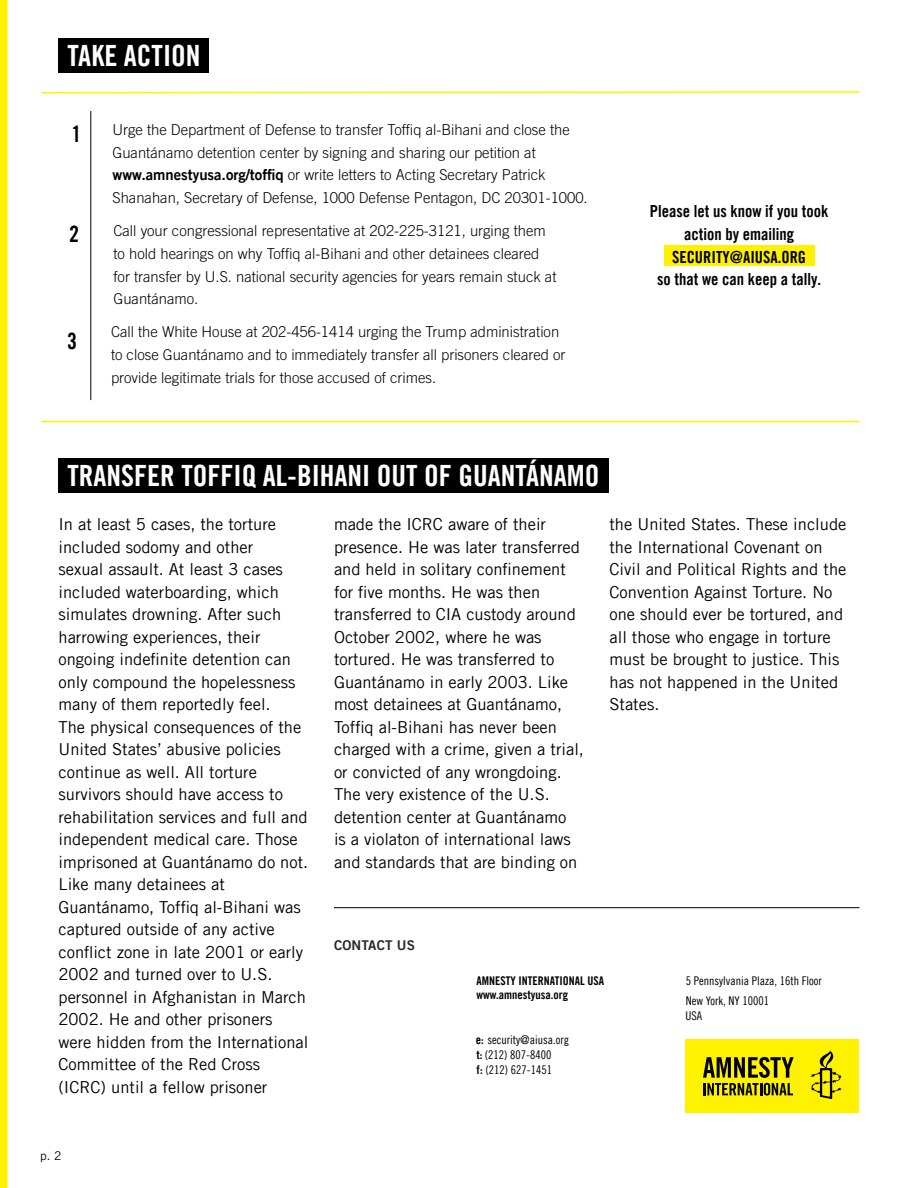
<style>
.page{position:relative;width:918px;height:1188px;background:#fff}
.page>*{position:absolute;margin:0;border:0;box-sizing:border-box;transform-origin:0 0}
.t1{font:29.4px "Amnesty Trade Gothic Bd Cn 20";color:#fff}
.t2{font:22.5px "Amnesty Trade Gothic Bd Cn 20";color:#000}
.t3{font:16.65px/22.8px "Amnesty Trade Gothic Bd Cn 20";color:#000;text-align:center}
.t4{font:16.5px/22.5px "Amnesty Trade Gothic";color:#000}
.t5{font:300 15px/22.8px "Amnesty Trade Gothic";color:#000}
.t6{font:13.5px "Amnesty Trade Gothic Bd 2";letter-spacing:.01em;color:#292829}
.t7{font:12px/15px "Amnesty Trade Gothic Cn 18";color:#000}
.t8{font:12px/13.5px "Amnesty Trade Gothic Bd Cn 20";color:#000}
.t9{font:12px "Amnesty Trade Gothic";color:#000}
.s1{font-family:"Amnesty Trade Gothic Bd 2";font-weight:400}
.s2{font-family:"Amnesty Trade Gothic Bd Cn 20"}
</style>
<div class="page">
<div style="left:664px;top:245px;width:151px;height:21px;background:#fff200"></div>
<div style="left:0;top:0;width:8px;height:1188px;background:#fef200"></div>
<div style="left:686px;top:1040px;width:173px;height:73px;background:#fff200"></div>
<svg style="left:811px;top:1051px;width:31px;height:48px"></svg>
<svg style="left:703px;top:1057px;width:91px;height:39px"></svg>
<div style="left:58px;top:39px;width:151px;height:34px;background:#000"></div>
<div style="left:58px;top:458px;width:551px;height:34px;background:#000"></div>
<svg style="left:41px;top:91px;width:819px;height:3px"></svg>
<hr style="left:91px;top:111px;width:1px;height:289px;background:#000">
<hr style="left:41px;top:421px;width:819px;height:1px;background:#fff200">
<hr style="left:334px;top:907px;width:525px;height:1px;background:#000">
<h1 class="t1" style="left:67px;top:38px;width:135px">TAKE ACTION</h1>
<h2 class="t2" style="left:72px;top:121px;width:11px">1</h2>
<h2 class="t2" style="left:69px;top:220px;width:11px">2</h2>
<h2 class="t2" style="left:67px;top:328px;width:11px">3</h2>
<p class="t5" style="left:113px;top:118px;width:477px">Urge the Department of Defense to transfer Toffiq al-Bihani and close the Guantánamo detention center by signing and sharing our petition at <span class="s1">www.amnestyusa.org/toffiq</span> or write letters to Acting Secretary Patrick Shanahan, Secretary of Defense, 1000 Defense Pentagon, DC 20301-1000.</p>
<p class="t5" style="left:114px;top:219px;width:444px">Call your congressional representative at 202-225-3121, urging them to hold hearings on why Toffiq al-Bihani and other detainees cleared for transfer by U.S. national security agencies for years remain stuck at Guantánamo.</p>
<p class="t5" style="left:111px;top:321px;width:456px">Call the White House at 202-456-1414 urging the Trump administration to close Guantánamo and to immediately transfer all prisoners cleared or provide legitimate trials for those accused of crimes.</p>
<p class="t3" style="left:650px;top:199px;width:180px">Please let us know if you took action by emailing<br>SECURITY@AIUSA.ORG<br>so that we can keep a tally.</p>
<h1 class="t1" style="left:67px;top:457px;width:534px">TRANSFER TOFFIQ AL-BIHANI OUT OF GUANTÁNAMO</h1>
<p class="t4" style="left:334px;top:513px;width:251px">made the ICRC aware of their presence. He was later transferred and held in solitary confinement for five months. He was then transferred to CIA custody around<br>October 2002, where he was tortured. He was transferred to<br>Guantánamo in early 2003. Like most detainees at Guantánamo,<br>Toffiq al-Bihani has never been charged with a crime, given a trial, or convicted of any wrongdoing.<br>The very existence of the U.S. detention center at Guantánamo<br>is a violaton of international laws and standards that are binding on</p>
<p class="t4" style="left:610px;top:513px;width:238px">the United States. These include the International Covenant on<br>Civil and Political Rights and the<br>Convention Against Torture. No one should ever be tortured, and all those who engage in torture must be brought to justice. This has not happened in the United<br>States.</p>
<p class="t4" style="left:58px;top:513px;width:251px">In at least 5 cases, the torture included sodomy and other<br>sexual assault. At least 3 cases included waterboarding, which simulates drowning. After such harrowing experiences, their ongoing indefinite detention can only compound the hopelessness many of them reportedly feel.<br>The physical consequences of the<br>United States’ abusive policies continue as well. All torture survivors should have access to rehabilitation services and full and independent medical care. Those imprisoned at Guantánamo do not.<br>Like many detainees at<br>Guantánamo, Toffiq al-Bihani was captured outside of any active conflict zone in late 2001 or early<br>2002 and turned over to U.S. personnel in Afghanistan in March<br>2002. He and other prisoners were hidden from the International<br>Committee of the Red Cross (ICRC) until a fellow prisoner</p>
<p class="t6" style="left:334px;top:937px;width:83px">CONTACT US</p>
<p class="t7" style="left:686px;top:971px;width:137px;line-height:19.2px">5 Pennsylvania Plaza, 16th Floor<br>New York, NY 10001</p>
<p class="t7" style="left:685px;top:1008px;width:18px">USA</p>
<p class="t8" style="left:477px;top:974px;width:129px">AMNESTY INTERNATIONAL USA www.amnestyusa.org</p>
<p class="t7" style="left:476px;top:1032px;width:95px"><span class="s2">e:</span> security@aiusa.org <span class="s2">t:</span> (212) 807-8400<br><span class="s2">f:</span> (212) 627-1451</p>
<p class="t9" style="left:40px;top:1149px;width:23px">p. 2</p>
</div>
